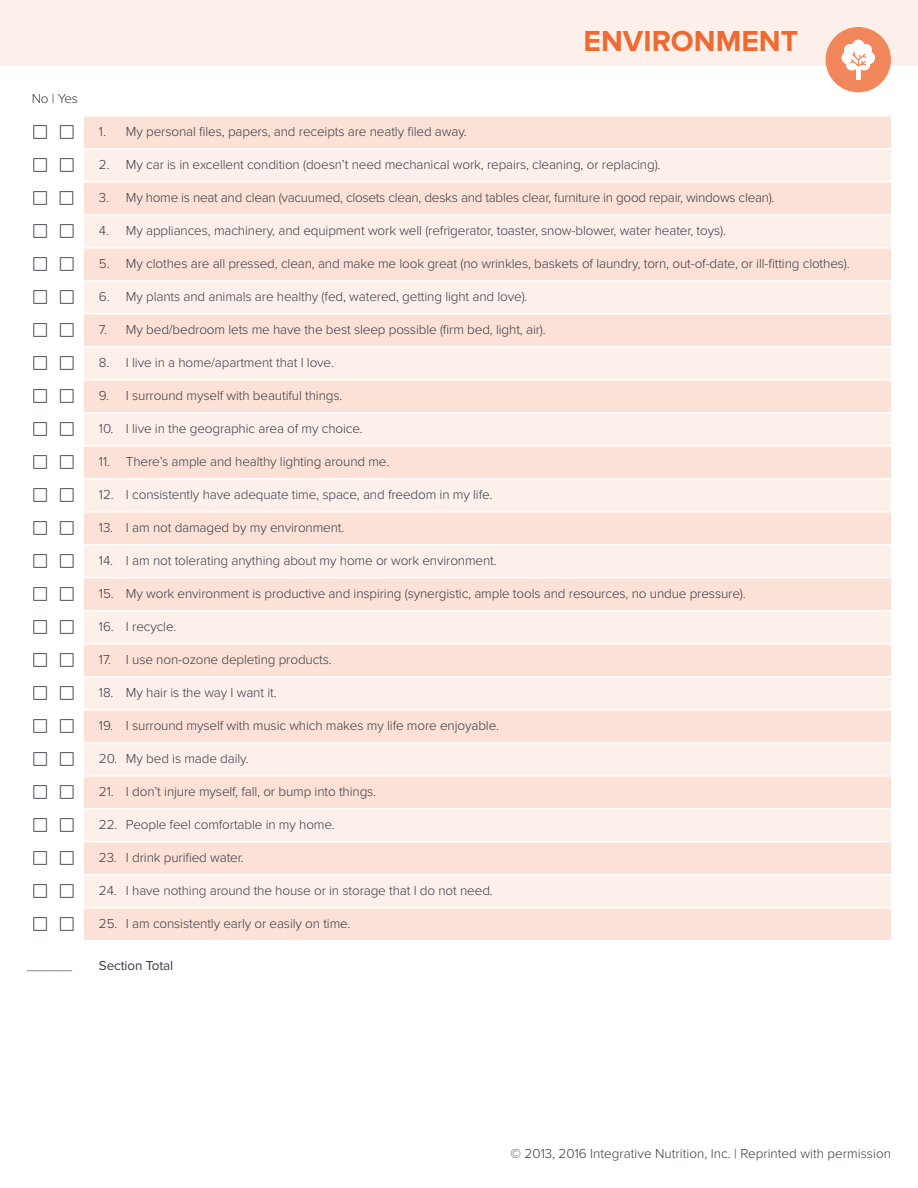
<style>
.page{position:relative;width:918px;height:1188px;background:#fff}
.page>*{position:absolute;margin:0;border:0;box-sizing:border-box;transform-origin:0 0}
.t1{font:700 30px "Proxima Nova";color:#ef6a32}
.t2{font:300 13.5px "Proxima Nova";letter-spacing:-.01em;color:#373b47}
.t3{font:13.5px "Proxima Nova";letter-spacing:-.01em;color:#373b47}
</style>
<div class="page">
<div style="left:84px;top:117px;width:807px;height:31px;background:#fce1d6"></div>
<div style="left:84px;top:150px;width:807px;height:31px;background:#fdf0eb"></div>
<div style="left:84px;top:183px;width:807px;height:31px;background:#fce1d6"></div>
<div style="left:84px;top:216px;width:807px;height:31px;background:#fdf0eb"></div>
<div style="left:84px;top:249px;width:807px;height:31px;background:#fce1d6"></div>
<div style="left:84px;top:282px;width:807px;height:31px;background:#fdf0eb"></div>
<div style="left:84px;top:315px;width:807px;height:31px;background:#fce1d6"></div>
<div style="left:84px;top:348px;width:807px;height:31px;background:#fdf0eb"></div>
<div style="left:84px;top:381px;width:807px;height:31px;background:#fce1d6"></div>
<div style="left:84px;top:414px;width:807px;height:31px;background:#fdf0eb"></div>
<div style="left:84px;top:447px;width:807px;height:31px;background:#fce1d6"></div>
<div style="left:84px;top:480px;width:807px;height:31px;background:#fdf0eb"></div>
<div style="left:84px;top:513px;width:807px;height:31px;background:#fce1d6"></div>
<div style="left:84px;top:546px;width:807px;height:31px;background:#fdf0eb"></div>
<div style="left:84px;top:579px;width:807px;height:31px;background:#fce1d6"></div>
<div style="left:84px;top:612px;width:807px;height:31px;background:#fdf0eb"></div>
<div style="left:84px;top:645px;width:807px;height:31px;background:#fce1d6"></div>
<div style="left:84px;top:678px;width:807px;height:31px;background:#fdf0eb"></div>
<div style="left:84px;top:711px;width:807px;height:31px;background:#fce1d6"></div>
<div style="left:84px;top:744px;width:807px;height:31px;background:#fdf0eb"></div>
<div style="left:84px;top:777px;width:807px;height:31px;background:#fce1d6"></div>
<div style="left:84px;top:810px;width:807px;height:31px;background:#fdf0eb"></div>
<div style="left:84px;top:843px;width:807px;height:31px;background:#fce1d6"></div>
<div style="left:84px;top:876px;width:807px;height:31px;background:#fdf0eb"></div>
<div style="left:84px;top:909px;width:807px;height:31px;background:#fce1d6"></div>
<div style="left:0;top:0;width:918px;height:65px;background:#fdf0eb"></div>
<div style="left:826px;top:27px;width:65px;height:65px;background:#f2875b;border-radius:50%"></div>
<svg style="left:842px;top:40px;width:33px;height:40px"></svg>
<p class="t2" style="left:32px;top:91px;width:48px">No | Yes</p>
<p class="t2" style="left:27px;top:958px;width:47px">______</p>
<h1 class="t1" style="left:584px;top:23px;width:216px">ENVIRONMENT</h1>
<p class="t2" style="left:99px;top:124px;width:369px">1. My personal files, papers, and receipts are neatly filed away.</p>
<p class="t2" style="left:99px;top:157px;width:563px">2. My car is in excellent condition (doesn’t need mechanical work, repairs, cleaning, or replacing).</p>
<p class="t2" style="left:99px;top:190px;width:677px">3. My home is neat and clean (vacuumed, closets clean, desks and tables clear, furniture in good repair, windows clean).</p>
<p class="t2" style="left:99px;top:223px;width:629px">4. My appliances, machinery, and equipment work well (refrigerator, toaster, snow-blower, water heater, toys).</p>
<p class="t2" style="left:99px;top:256px;width:752px">5. My clothes are all pressed, clean, and make me look great (no wrinkles, baskets of laundry, torn, out-of-date, or ill-fitting clothes).</p>
<p class="t2" style="left:99px;top:289px;width:430px">6. My plants and animals are healthy (fed, watered, getting light and love).</p>
<p class="t2" style="left:99px;top:322px;width:448px">7. My bed/bedroom lets me have the best sleep possible (firm bed, light, air).</p>
<p class="t2" style="left:99px;top:355px;width:236px">8. I live in a home/apartment that I love.</p>
<p class="t2" style="left:99px;top:388px;width:245px">9. I surround myself with beautiful things.</p>
<p class="t2" style="left:99px;top:421px;width:265px">10. I live in the geographic area of my choice.</p>
<p class="t2" style="left:99px;top:454px;width:292px">11. There’s ample and healthy lighting around me.</p>
<p class="t2" style="left:99px;top:487px;width:395px">12. I consistently have adequate time, space, and freedom in my life.</p>
<p class="t2" style="left:99px;top:520px;width:247px">13. I am not damaged by my environment.</p>
<p class="t2" style="left:99px;top:553px;width:399px">14. I am not tolerating anything about my home or work environment.</p>
<p class="t2" style="left:99px;top:586px;width:648px">15. My work environment is productive and inspiring (synergistic, ample tools and resources, no undue pressure).</p>
<p class="t2" style="left:99px;top:619px;width:79px">16. I recycle.</p>
<p class="t2" style="left:99px;top:652px;width:234px">17. I use non-ozone depleting products.</p>
<p class="t2" style="left:99px;top:685px;width:179px">18. My hair is the way I want it.</p>
<p class="t2" style="left:99px;top:718px;width:402px">19. I surround myself with music which makes my life more enjoyable.</p>
<p class="t2" style="left:99px;top:751px;width:151px">20. My bed is made daily.</p>
<p class="t2" style="left:99px;top:784px;width:279px">21. I don’t injure myself, fall, or bump into things.</p>
<p class="t2" style="left:99px;top:817px;width:237px">22. People feel comfortable in my home.</p>
<p class="t2" style="left:99px;top:850px;width:146px">23. I drink purified water.</p>
<p class="t2" style="left:99px;top:883px;width:395px">24. I have nothing around the house or in storage that I do not need.</p>
<p class="t2" style="left:99px;top:916px;width:253px">25. I am consistently early or easily on time.</p>
<p class="t3" style="left:99px;top:958px;width:76px">Section Total</p>
<p class="t2" style="left:511px;top:1146px;width:382px">© 2013, 2016 Integrative Nutrition, Inc. | Reprinted with permission</p>
</div>
